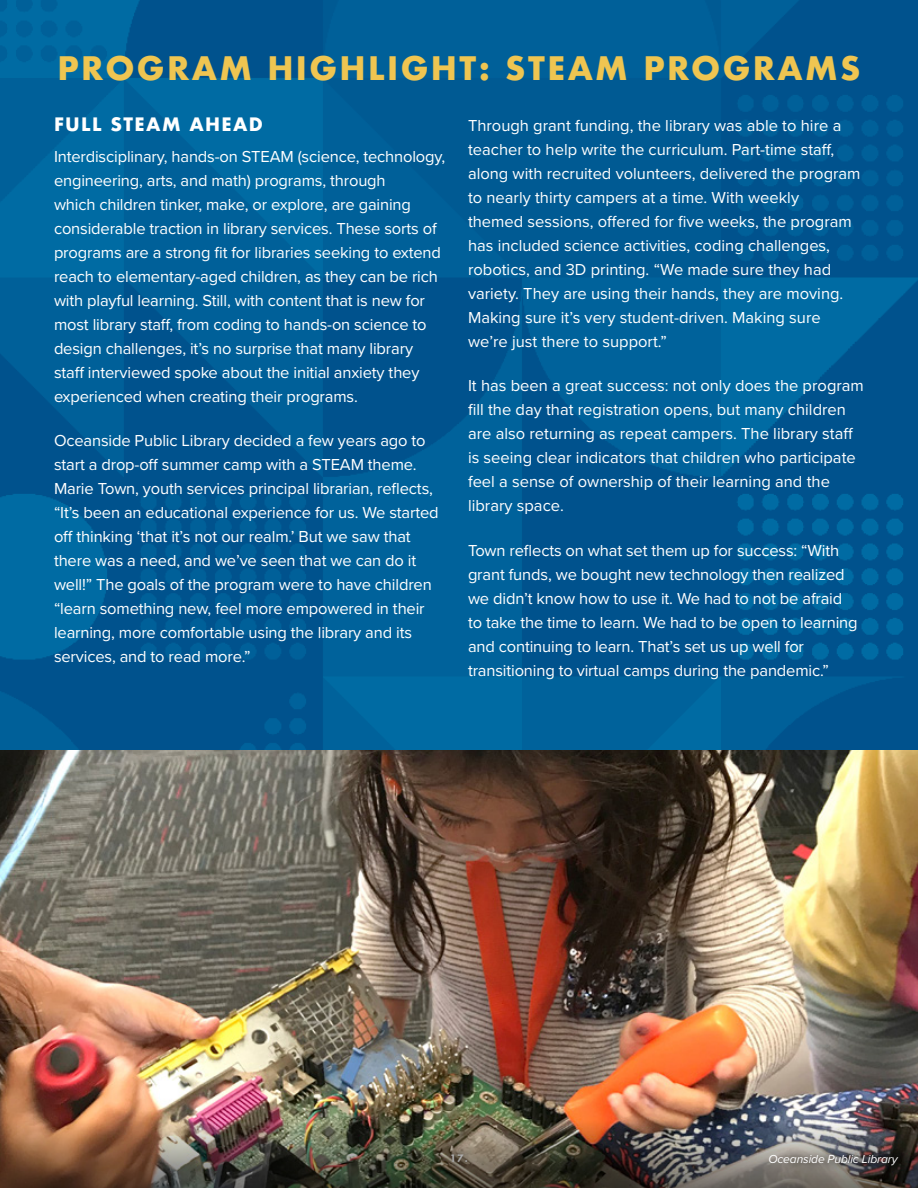
<style>
.page{position:relative;width:918px;height:1188px;background:#fff}
.page>*{position:absolute;margin:0;border:0;box-sizing:border-box;transform-origin:0 0}
.H3b{font:700 31.5px "Futura";letter-spacing:.075em;color:#efc551}
.t1{font:700 18px "Futura";letter-spacing:.075em;color:#fff}
.Body{font:16.5px/24px "Proxima Nova";letter-spacing:-.01em;color:#fff}
.t2{font:italic 12px "Proxima Nova";letter-spacing:-.01em;color:#fff}
.t3{font:700 12px "Tw Cen";color:#fff}
</style>
<div class="page">
<img style="left:0;top:750px;width:918px;height:370px">
<img style="left:0;top:0;width:918px;height:750px">
<img style="left:0;top:1120px;width:918px;height:68px">
<div style="left:781px;top:1147px;width:137px;height:27px;background:#000;opacity:.65"></div>
<h3 class="H3b" style="left:57px;top:46px;width:805px">PROGRAM HIGHLIGHT: STEAM PROGRAMS</h3>
<p class="t1" style="left:54px;top:111px;width:211px">FULL STEAM AHEAD</p>
<p class="Body" style="left:54px;top:145px;width:393px">Interdisciplinary, hands-on STEAM (science, technology, engineering, arts, and math) programs, through<br>which children tinker, make, or explore, are gaining considerable traction in library services. These sorts of programs are a strong fit for libraries seeking to extend reach to elementary-aged children, as they can be rich with playful learning. Still, with content that is new for most library staff, from coding to hands-on science to design challenges, it’s no surprise that many library staff interviewed spoke about the initial anxiety they experienced when creating their programs.</p>
<p class="Body" style="left:54px;top:429px;width:386px">Oceanside Public Library decided a few years ago to start a drop-off summer camp with a STEAM theme.<br>Marie Town, youth services principal librarian, reflects, “It’s been an educational experience for us. We started off thinking ‘that it’s not our realm.’ But we saw that there was a need, and we’ve seen that we can do it well!” The goals of the program were to have children “learn something new, feel more empowered in their learning, more comfortable using the library and its services, and to read more.”</p>
<p class="Body" style="left:468px;top:114px;width:394px">Through grant funding, the library was able to hire a teacher to help write the curriculum. Part-time staff, along with recruited volunteers, delivered the program to nearly thirty campers at a time. With weekly<br>themed sessions, offered for five weeks, the program has included science activities, coding challenges, robotics, and 3D printing. “We made sure they had variety. They are using their hands, they are moving.<br>Making sure it’s very student-driven. Making sure we’re just there to support.”</p>
<p class="Body" style="left:468px;top:374px;width:397px">It has been a great success: not only does the program fill the day that registration opens, but many children are also returning as repeat campers. The library staff is seeing clear indicators that children who participate feel a sense of ownership of their learning and the library space.</p>
<p class="Body" style="left:468px;top:538px;width:391px">Town reflects on what set them up for success: “With grant funds, we bought new technology then realized we didn’t know how to use it. We had to not be afraid to take the time to learn. We had to be open to learning and continuing to learn. That’s set us up well for transitioning to virtual camps during the pandemic.”</p>
<p class="t3" style="left:450px;top:1151px;width:19px">17.</p>
<p class="t2" style="left:768px;top:1152px;width:131px">Oceanside Public Library</p>
</div>
